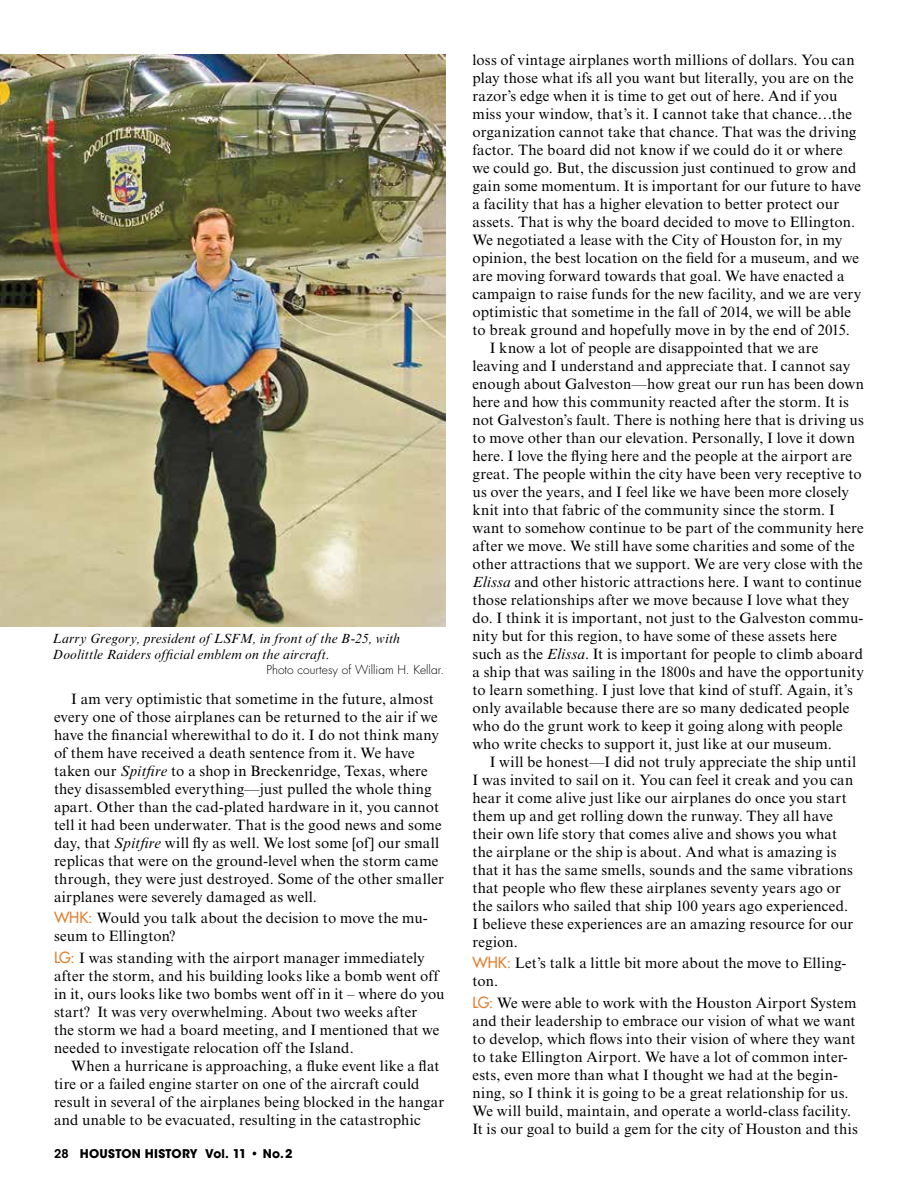
<style>
.page{position:relative;width:918px;height:1188px;background:#fff}
.page>*{position:absolute;margin:0;border:0;box-sizing:border-box;transform-origin:0 0}
.t1{font:15px/18px "Times New Roman MT Std";letter-spacing:.01em;color:#000}
.t2{font:italic 13.5px/16.5px "Times New Roman MT Std";letter-spacing:.01em;color:#000}
.t3{font:300 12px "Futura Std";color:#000}
.t4{font:700 12px "ITC Avant Garde Std";letter-spacing:.02em;color:#000}
.s1{font-style:italic}
.s2{font-family:"Futura Std";font-weight:500;color:#e18133}
.s3{font-weight:600}
</style>
<div class="page">
<img style="left:0;top:54px;width:445px;height:572px">
<p class="t2" style="left:53px;top:630px;width:349px">Larry Gregory, president of LSFM, in front of the B-25, with<br>Doolittle Raiders official emblem on the aircraft.</p>
<p class="t3" style="left:266px;top:662px;width:179px">Photo courtesy of William H. Kellar.</p>
<p class="t1" style="left:54px;top:690px;width:391px;text-indent:17px">I am very optimistic that sometime in the future, almost every one of those airplanes can be returned to the air if we have the financial wherewithal to do it. I do not think many of them have received a death sentence from it. We have taken our <span class="s1">Spitfire</span> to a shop in Breckenridge, Texas, where they disassembled everything—just pulled the whole thing apart. Other than the cad-plated hardware in it, you cannot tell it had been underwater. That is the good news and some day, that <span class="s1">Spitfire</span> will fly as well. We lost some [of] our small replicas that were on the ground-level when the storm came through, they were just destroyed. Some of the other smaller airplanes were severely damaged as well.</p>
<p class="t1" style="left:54px;top:909px;width:375px"><span class="s2">WHK:</span> Would you talk about the decision to move the mu&shy;seum to Ellington?</p>
<p class="t1" style="left:54px;top:949px;width:392px"><span class="s2">LG:</span> I was standing with the airport manager immediately after the storm, and his building looks like a bomb went off in it, ours looks like two bombs went off in it – where do you start? It was very overwhelming. About two weeks after<br>the storm we had a board meeting, and I mentioned that we needed to investigate relocation off the Island.</p>
<p class="t1" style="left:54px;top:1057px;width:392px;text-indent:17px">When a hurricane is approaching, a fluke event like a flat tire or a failed engine starter on one of the aircraft could result in several of the airplanes being blocked in the hangar and unable to be evacuated, resulting in the catastrophic</p>
<p class="t4" style="left:54px;top:1145px;width:240px"><span class="s3">28</span> HOUSTON HISTORY Vol. 11 • No.2</p>
<p class="t1" style="left:472px;top:51px;width:384px">loss of vintage airplanes worth millions of dollars. You can</p>
<p class="t1" style="left:472px;top:69px;width:383px">play those what ifs all you want but literally, you are on the</p>
<p class="t1" style="left:472px;top:87px;width:366px">razor’s edge when it is time to get out of here. And if you</p>
<p class="t1" style="left:472px;top:105px;width:381px">miss your window, that’s it. I cannot take that chance…the</p>
<p class="t1" style="left:472px;top:123px;width:385px">organization cannot take that chance. That was the driving</p>
<p class="t1" style="left:472px;top:141px;width:372px">factor. The board did not know if we could do it or where</p>
<p class="t1" style="left:472px;top:159px;width:385px">we could go. But, the discussion just continued to grow and</p>
<p class="t1" style="left:472px;top:177px;width:390px">gain some momentum. It is important for our future to have</p>
<p class="t1" style="left:472px;top:195px;width:368px">a facility that has a higher elevation to better protect our</p>
<p class="t1" style="left:472px;top:213px;width:384px">assets. That is why the board decided to move to Ellington.</p>
<p class="t1" style="left:472px;top:231px;width:371px">We negotiated a lease with the City of Houston for, in my</p>
<p class="t1" style="left:472px;top:249px;width:388px">opinion, the best location on the field for a museum, and we</p>
<p class="t1" style="left:472px;top:267px;width:374px">are moving forward towards that goal. We have enacted a</p>
<p class="t1" style="left:472px;top:285px;width:390px">campaign to raise funds for the new facility, and we are very</p>
<p class="t1" style="left:472px;top:303px;width:380px">optimistic that sometime in the fall of 2014, we will be able</p>
<p class="t1" style="left:472px;top:321px;width:379px">to break ground and hopefully move in by the end of 2015.</p>
<p class="t1" style="left:490px;top:339px;width:330px">I know a lot of people are disappointed that we are</p>
<p class="t1" style="left:472px;top:357px;width:379px">leaving and I understand and appreciate that. I cannot say</p>
<p class="t1" style="left:472px;top:375px;width:393px">enough about Galveston—how great our run has been down</p>
<p class="t1" style="left:472px;top:393px;width:378px">here and how this community reacted after the storm. It is</p>
<p class="t1" style="left:472px;top:411px;width:393px">not Galveston’s fault. There is nothing here that is driving us</p>
<p class="t1" style="left:472px;top:429px;width:384px">to move other than our elevation. Personally, I love it down</p>
<p class="t1" style="left:472px;top:447px;width:381px">here. I love the flying here and the people at the airport are</p>
<p class="t1" style="left:472px;top:465px;width:391px">great. The people within the city have been very receptive to</p>
<p class="t1" style="left:472px;top:483px;width:378px">us over the years, and I feel like we have been more closely</p>
<p class="t1" style="left:472px;top:501px;width:364px">knit into that fabric of the community since the storm. I</p>
<p class="t1" style="left:472px;top:519px;width:393px">want to somehow continue to be part of the community here</p>
<p class="t1" style="left:472px;top:537px;width:384px">after we move. We still have some charities and some of the</p>
<p class="t1" style="left:472px;top:555px;width:392px">other attractions that we support. We are very close with the</p>
<p class="t1" style="left:472px;top:573px;width:391px"><span class="s1">Elissa</span> and other historic attractions here. I want to continue</p>
<p class="t1" style="left:472px;top:591px;width:378px">those relationships after we move because I love what they</p>
<p class="t1" style="left:472px;top:609px;width:392px">do. I think it is important, not just to the Galveston commu-</p>
<p class="t1" style="left:472px;top:627px;width:366px">nity but for this region, to have some of these assets here</p>
<p class="t1" style="left:472px;top:645px;width:392px">such as the <span class="s1">Elissa</span>. It is important for people to climb aboard</p>
<p class="t1" style="left:472px;top:663px;width:393px">a ship that was sailing in the 1800s and have the opportunity</p>
<p class="t1" style="left:472px;top:681px;width:382px">to learn something. I just love that kind of stuff. Again, it’s</p>
<p class="t1" style="left:472px;top:699px;width:378px">only available because there are so many dedicated people</p>
<p class="t1" style="left:472px;top:717px;width:372px">who do the grunt work to keep it going along with people</p>
<p class="t1" style="left:472px;top:735px;width:361px">who write checks to support it, just like at our museum.</p>
<p class="t1" style="left:490px;top:753px;width:368px">I will be honest—I did not truly appreciate the ship until</p>
<p class="t1" style="left:472px;top:771px;width:382px">I was invited to sail on it. You can feel it creak and you can</p>
<p class="t1" style="left:472px;top:789px;width:376px">hear it come alive just like our airplanes do once you start</p>
<p class="t1" style="left:472px;top:807px;width:362px">them up and get rolling down the runway. They all have</p>
<p class="t1" style="left:472px;top:825px;width:366px">their own life story that comes alive and shows you what</p>
<p class="t1" style="left:472px;top:843px;width:365px">the airplane or the ship is about. And what is amazing is</p>
<p class="t1" style="left:472px;top:861px;width:382px">that it has the same smells, sounds and the same vibrations</p>
<p class="t1" style="left:472px;top:879px;width:370px">that people who flew these airplanes seventy years ago or</p>
<p class="t1" style="left:472px;top:897px;width:377px">the sailors who sailed that ship 100 years ago experienced.</p>
<p class="t1" style="left:472px;top:915px;width:382px">I believe these experiences are an amazing resource for our</p>
<p class="t1" style="left:472px;top:933px;width:47px">region.</p>
<p class="t1" style="left:472px;top:954px;width:376px"><span class="s2">WHK:</span> Let’s talk a little bit more about the move to Elling&shy;ton.</p>
<p class="t1" style="left:472px;top:994px;width:387px"><span class="s2">LG:</span> We were able to work with the Houston Airport System and their leadership to embrace our vision of what we want to develop, which flows into their vision of where they want to take Ellington Airport. We have a lot of common inter&shy;ests, even more than what I thought we had at the begin&shy;ning, so I think it is going to be a great relationship for us.<br>We will build, maintain, and operate a world-class facility.<br>It is our goal to build a gem for the city of Houston and this</p>
</div>
